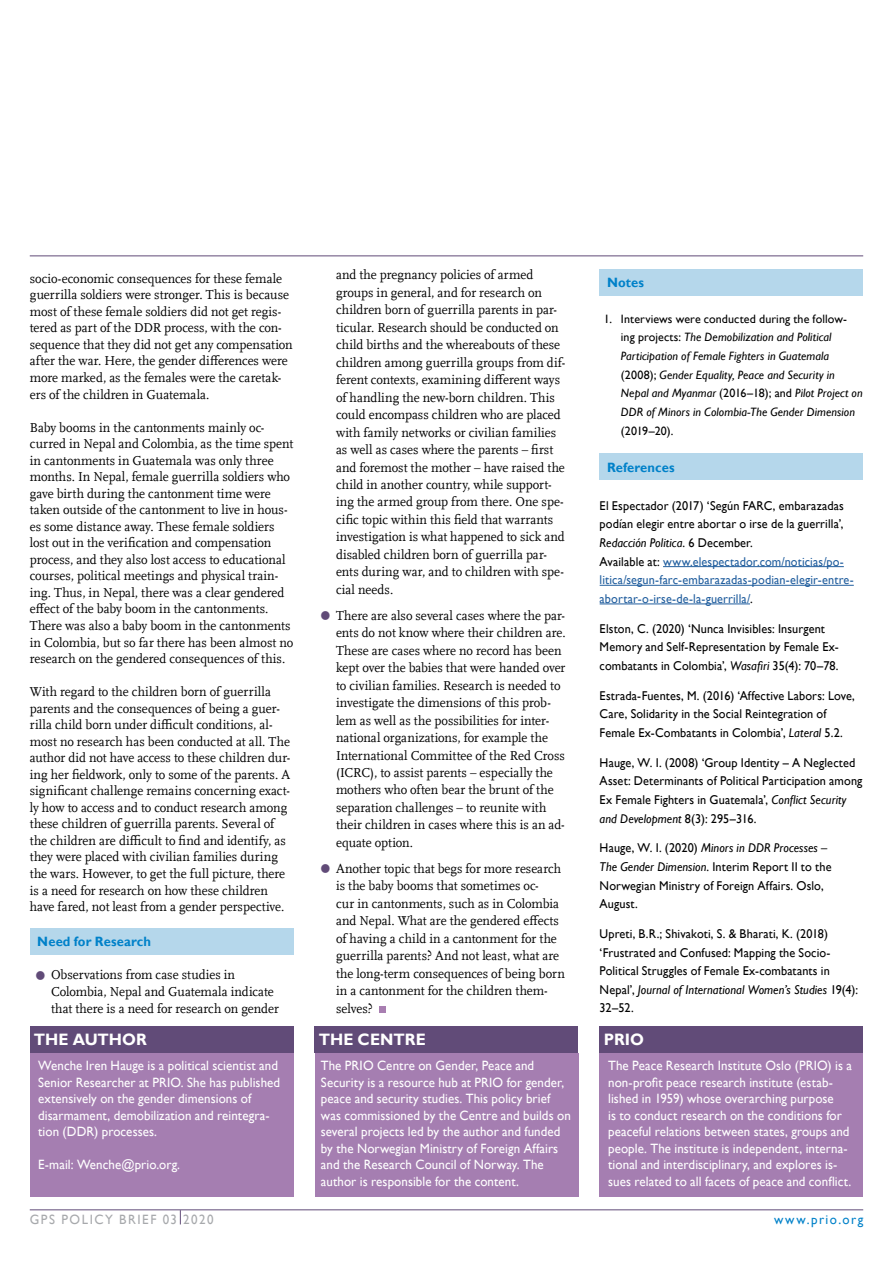
<style>
.page{position:relative;width:893px;height:1263px;background:#fff}
.page>*{position:absolute;margin:0;border:0;box-sizing:border-box;transform-origin:0 0}
.t1{font:700 16.5px "Gill Sans";color:#fff;scale:.96 1}
.t2{font:13.5px/17.4px "Scala Offc Pro";color:#000;scale:.96 1}
.t3{font:13.5px/16.5px "Gill Sans";letter-spacing:.005em;color:#fff;scale:.96 1}
.t4{font:700 13.5px "Gill Sans";letter-spacing:.01em;color:#0081c9;scale:.96 1}
.t5{font:13.5px "Gill Sans";letter-spacing:.12em;color:#a7a9ac;scale:.96 1}
.t6{font:13.5px "Gill Sans";letter-spacing:.115em;color:#0081c9;scale:.96 1}
.t7{font:12.75px/18.6px "Gill Sans";letter-spacing:.01em;color:#000;scale:.96 1}
.t8{font:12.75px/18.6px "Gill Sans";letter-spacing:.01em;color:#215e9e;scale:.96 1}
.t9{font:italic 12.15px/18.6px "Gill Sans";letter-spacing:.01em;color:#000}
.t10{font:12.15px "Gill Sans";letter-spacing:-.01em;color:#000}
.s1{font-size:37.5px;color:#614b78}
.s2{font-style:normal}
.s3{color:#000}
.s4{font-style:italic;color:#000}
.s5{font-style:italic}
</style>
<div class="page">
<div style="left:315px;top:1053px;width:263px;height:144px;background:#a57eb1"></div>
<div style="left:600px;top:1053px;width:263px;height:144px;background:#a57eb1"></div>
<div style="left:315px;top:1026px;width:263px;height:26px;background:#614b78"></div>
<div style="left:600px;top:1026px;width:263px;height:26px;background:#614b78"></div>
<hr style="left:30px;top:255px;width:833px;height:1px;background:#614b78">
<hr style="left:30px;top:1209px;width:833px;height:1px;background:#614b78">
<div style="left:30px;top:1053px;width:263px;height:144px;background:#a57eb1"></div>
<div style="left:30px;top:1026px;width:263px;height:26px;background:#614b78"></div>
<svg style="left:180px;top:1210px;width:1px;height:14px"></svg>
<div style="left:30px;top:928px;width:263px;height:26px;background:#b5d7eb"></div>
<div style="left:379px;top:1006px;width:7px;height:6px;background:#a87eb1"></div>
<hr style="left:663px;top:566px;width:181px;height:1px;background:#215e9e">
<hr style="left:600px;top:585px;width:254px;height:1px;background:#215e9e">
<hr style="left:600px;top:604px;width:150px;height:1px;background:#215e9e">
<div style="left:600px;top:269px;width:263px;height:26px;background:#b5d7eb"></div>
<div style="left:600px;top:454px;width:263px;height:26px;background:#b5d7eb"></div>
<p class="t2" style="left:30px;top:270px;width:275px;line-height:16.5px">socio-economic consequences for these female guerrilla soldiers were stronger. This is because most of these female soldiers did not get regis&shy;tered as part of the DDR process, with the con&shy;sequence that they did not get any compensation after the war. Here, the gender differences were more marked, as the females were the caretak&shy;ers of the children in Guatemala.</p>
<p class="t2" style="left:30px;top:419px;width:276px;line-height:16.5px">Baby booms in the cantonments mainly oc&shy;curred in Nepal and Colombia, as the time spent in cantonments in Guatemala was only three months. In Nepal, female guerrilla soldiers who gave birth during the cantonment time were taken outside of the cantonment to live in hous&shy;es some distance away. These female soldiers lost out in the verification and compensation process, and they also lost access to educational courses, political meetings and physical train&shy;ing. Thus, in Nepal, there was a clear gendered effect of the baby boom in the cantonments.<br>There was also a baby boom in the cantonments in Colombia, but so far there has been almost no research on the gendered consequences of this.</p>
<p class="t2" style="left:30px;top:683px;width:273px;line-height:16.5px">With regard to the children born of guerrilla parents and the consequences of being a guer&shy;rilla child born under difficult conditions, al&shy;most no research has been conducted at all. The author did not have access to these children dur&shy;ing her fieldwork, only to some of the parents. A significant challenge remains concerning exact&shy;ly how to access and to conduct research among these children of guerrilla parents. Several of the children are difficult to find and identify, as they were placed with civilian families during the wars. However, to get the full picture, there is a need for research on how these children have fared, not least from a gender perspective.</p>
<p class="t4" style="left:37px;top:933px;width:120px">Need for Research</p>
<p class="t2" style="left:51px;top:967px;width:239px;line-height:16.5px;text-indent:-17px"><span class="s1">•</span> Observations from case studies in<br>Colombia, Nepal and Guatemala indicate that there is a need for research on gender</p>
<p class="t2" style="left:336px;top:266px;width:240px">and the pregnancy policies of armed groups in general, and for research on children born of guerrilla parents in par&shy;ticular. Research should be conducted on child births and the whereabouts of these children among guerrilla groups from dif&shy;ferent contexts, examining different ways of handling the new-born children. This could encompass children who are placed with family networks or civilian families as well as cases where the parents – first and foremost the mother – have raised the child in another country, while support&shy;ing the armed group from there. One spe&shy;cific topic within this field that warrants investigation is what happened to sick and disabled children born of guerrilla par&shy;ents during war, and to children with spe&shy;cial needs.</p>
<p class="t2" style="left:336px;top:606px;width:241px;text-indent:-17px"><span class="s1">•</span> There are also several cases where the par&shy;ents do not know where their children are.<br>These are cases where no record has been kept over the babies that were handed over to civilian families. Research is needed to investigate the dimensions of this prob&shy;lem as well as the possibilities for inter&shy;national organizations, for example the International Committee of the Red Cross (ICRC), to assist parents – especially the mothers who often bear the brunt of the separation challenges – to reunite with their children in cases where this is an ad&shy;equate option.</p>
<p class="t2" style="left:336px;top:859px;width:240px;text-indent:-17px"><span class="s1">•</span> Another topic that begs for more research is the baby booms that sometimes oc-<br>cur in cantonments, such as in Colombia and Nepal. What are the gendered effects of having a child in a cantonment for the guerrilla parents? And not least, what are the long-term consequences of being born in a cantonment for the children them&shy;selves?</p>
<p class="t4" style="left:607px;top:274px;width:40px">Notes</p>
<p class="t9" style="left:621px;top:309px;width:243px;text-indent:-17px"><span class="s2">1. Interviews were conducted during the follow&shy;ing projects:</span> The Demobilization and Political Participation of Female Fighters in Guatemala <span class="s2">(2008);</span> Gender Equality, Peace and Security in Nepal and Myanmar <span class="s2">(2016–18); and</span> Pilot Project on DDR of Minors in Colombia-The Gender Dimension</p>
<p class="t10" style="left:621px;top:423px;width:54px">(2019–20).</p>
<p class="t4" style="left:607px;top:459px;width:72px">References</p>
<p class="t8" style="left:600px;top:496px;width:266px"><span class="s3">El Espectador (2017) ‘Según FARC, embarazadas podían elegir entre abortar o irse de la guerrilla’, </span><span class="s4">Redacción Politica</span><span class="s3">. 6 December.<br>Available at:</span> www.elespectador.com/noticias/po&shy;litica/segun-farc-embarazadas-podian-elegir-entre&shy;abortar-o-irse-de-la-guerrilla/<span class="s3">.</span></p>
<p class="t7" style="left:600px;top:619px;width:250px">Elston, C. (2020) ‘Nunca Invisibles: Insurgent<br>Memory and Self-Representation by Female Ex&shy;combatants in Colombia’, <span class="s5">Wasafiri</span> 35(4): 70–78.</p>
<p class="t7" style="left:600px;top:686px;width:267px">Estrada-Fuentes, M. (2016) ‘Affective Labors: Love,<br>Care, Solidarity in the Social Reintegration of<br>Female Ex-Combatants in Colombia’, <span class="s5">Lateral</span> 5.2.</p>
<p class="t7" style="left:600px;top:753px;width:275px">Hauge, W. I. (2008) ‘Group Identity – A Neglected Asset: Determinants of Political Participation among Ex Female Fighters in Guatemala’, <span class="s5">Conflict Security and Development</span> 8(3): 295–316.</p>
<p class="t7" style="left:600px;top:839px;width:243px">Hauge, W. I. (2020) <span class="s5">Minors in DDR Processes – The Gender Dimension</span>. Interim Report II to the Norwegian Ministry of Foreign Affairs. Oslo, August.</p>
<p class="t7" style="left:600px;top:924px;width:271px">Upreti, B.R.; Shivakoti, S. &amp; Bharati, K. (2018) ‘Frustrated and Confused: Mapping the Socio-Political Struggles of Female Ex-combatants in Nepal’, <span class="s5">Journal of International Women’s Studies</span> 19(4):<br>32–52.</p>
<p class="t1" style="left:34px;top:1029px;width:119px">THE AUTHOR</p>
<p class="t1" style="left:319px;top:1029px;width:113px">THE CENTRE</p>
<p class="t1" style="left:604px;top:1029px;width:43px">PRIO</p>
<p class="t3" style="left:38px;top:1058px;width:254px">Wenche Iren Hauge is a political scientist and Senior Researcher at PRIO. She has published extensively on the gender dimensions of disarmament, demobilization and reintegra&shy;tion (DDR) processes.</p>
<p class="t3" style="left:38px;top:1157px;width:149px">E-mail: Wenche@prio.org.</p>
<p class="t5" style="left:30px;top:1212px;width:193px">GPS POLICY BRIEF 03 2020</p>
<p class="t3" style="left:321px;top:1058px;width:262px">The PRIO Centre on Gender, Peace and Security is a resource hub at PRIO for gender, peace and security studies. This policy brief was commissioned by the Centre and builds on several projects led by the author and funded by the Norwegian Ministry of Foreign Affairs and the Research Council of Norway. The author is responsible for the content.</p>
<p class="t3" style="left:608px;top:1058px;width:255px">The Peace Research Institute Oslo (PRIO) is a non-profit peace research institute (estab&shy;lished in 1959) whose overarching purpose<br>is to conduct research on the conditions for peaceful relations between states, groups and people. The institute is independent, interna&shy;tional and interdisciplinary, and explores is&shy;sues related to all facets of peace and conflict.</p>
<p class="t6" style="left:774px;top:1212px;width:94px">www.prio.org</p>
</div>
